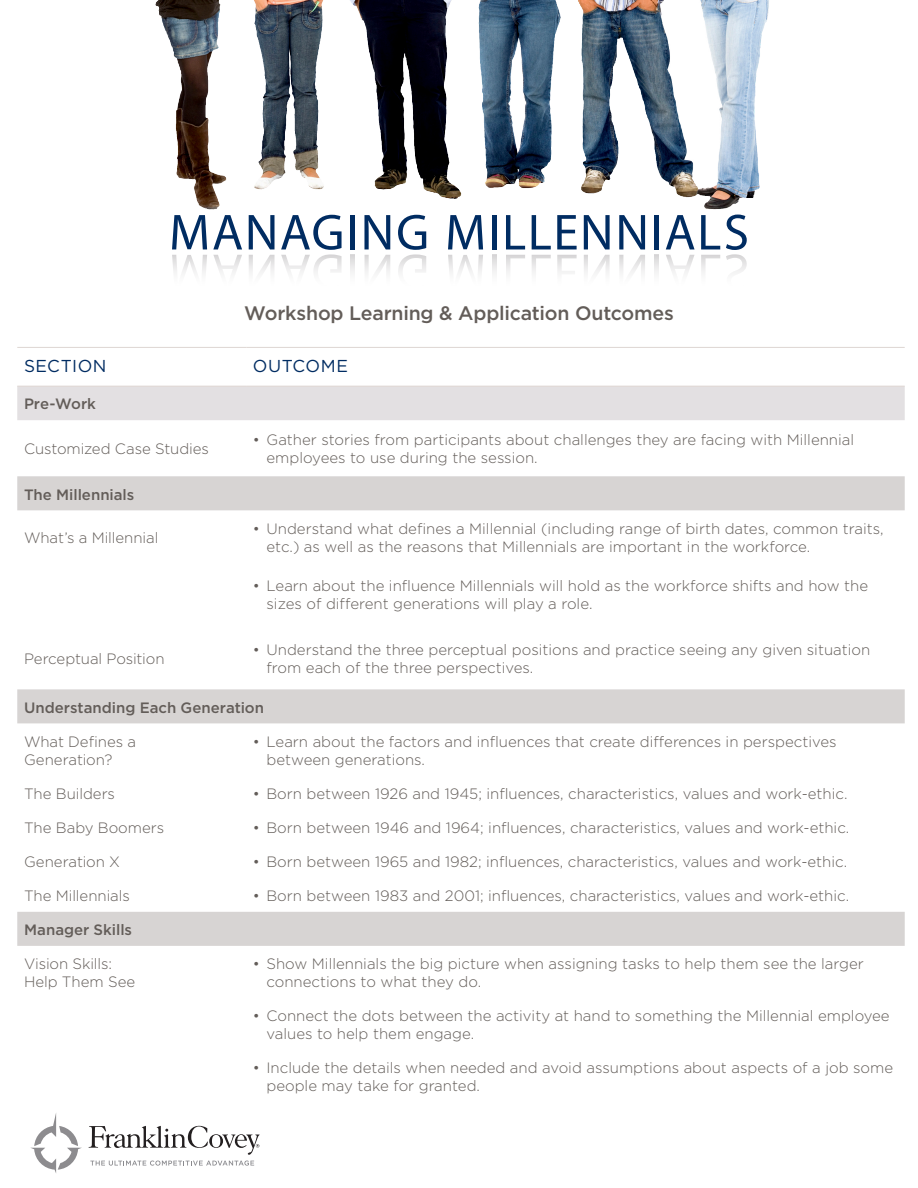
<style>
.page{position:relative;width:918px;height:1188px;background:#fff}
.page>*{position:absolute;margin:0;border:0;box-sizing:border-box;transform-origin:0 0}
.t1{font:51px "Myriad Pro";letter-spacing:.035em;color:#002c62}
.Body_Text_-_NEW{font:500 19.5px "Gotham HTF";letter-spacing:-.01em;color:#635d59}
._7H_-_Header{font:17.25px "Gotham HTF";letter-spacing:.03em;color:#002c62}
.Body_Text_-_NEW-2{font:300 15px/18px "Gotham HTF";color:#635d59}
.Body_Text_-_NEW-3{font:500 15px "Gotham HTF";color:#635d59}
.s1{color:#635f63}
</style>
<div class="page">
<img style="left:155px;top:0;width:614px;height:210px">
<svg style="left:90px;top:1161px;width:164px;height:5px"></svg>
<svg style="left:89px;top:1126px;width:171px;height:29px"></svg>
<svg style="left:30px;top:1113px;width:52px;height:60px"></svg>
<div style="left:17px;top:387px;width:888px;height:33px;background:#e3e0e2"></div>
<svg style="left:17px;top:476px;width:888px;height:470px"></svg>
<hr style="left:17px;top:386px;width:229px;height:1px;background:#ded6d2">
<hr style="left:246px;top:386px;width:659px;height:1px;background:#ded6d2">
<hr style="left:17px;top:347px;width:229px;height:1px;background:#ded6d2">
<hr style="left:246px;top:347px;width:659px;height:1px;background:#ded6d2">
<p class="t1" style="left:169px;top:201px;width:581px"><span class="s1">MANAGING</span> MILLENNIALS</p>
<p class="Body_Text_-_NEW" style="left:244px;top:302px;width:431px">Workshop Learning &amp; Application Outcomes</p>
<p class="_7H_-_Header" style="left:24px;top:356px;width:84px">SECTION</p>
<p class="_7H_-_Header" style="left:253px;top:356px;width:97px">OUTCOME</p>
<p class="Body_Text_-_NEW-3" style="left:24px;top:396px;width:73px">Pre-Work</p>
<p class="Body_Text_-_NEW-2" style="left:24px;top:440px;width:186px">Customized Case Studies</p>
<p class="Body_Text_-_NEW-2" style="left:266px;top:431px;width:589px;text-indent:-14px">• Gather stories from participants about challenges they are facing with Millennial employees to use during the session.</p>
<p class="Body_Text_-_NEW-3" style="left:24px;top:486px;width:112px">The Millennials</p>
<p class="Body_Text_-_NEW-2" style="left:24px;top:528px;width:136px">What’s a Millennial</p>
<p class="Body_Text_-_NEW-2" style="left:266px;top:519px;width:619px;text-indent:-14px">• Understand what defines a Millennial (including range of birth dates, common traits, etc.) as well as the reasons that Millennials are important in the workforce.</p>
<p class="Body_Text_-_NEW-2" style="left:266px;top:577px;width:603px;text-indent:-14px">• Learn about the influence Millennials will hold as the workforce shifts and how the sizes of different generations will play a role.</p>
<p class="Body_Text_-_NEW-2" style="left:24px;top:649px;width:142px">Perceptual Position</p>
<p class="Body_Text_-_NEW-2" style="left:266px;top:640px;width:605px;text-indent:-14px">• Understand the three perceptual positions and practice seeing any given situation from each of the three perspectives.</p>
<p class="Body_Text_-_NEW-3" style="left:24px;top:699px;width:242px">Understanding Each Generation</p>
<p class="Body_Text_-_NEW-2" style="left:24px;top:732px;width:114px">What Defines a<br>Generation?</p>
<p class="Body_Text_-_NEW-2" style="left:266px;top:732px;width:572px;text-indent:-14px">• Learn about the factors and influences that create differences in perspectives between generations.</p>
<p class="Body_Text_-_NEW-2" style="left:24px;top:784px;width:93px">The Builders</p>
<p class="Body_Text_-_NEW-2" style="left:253px;top:784px;width:596px">• Born between 1926 and 1945; influences, characteristics, values and work-ethic.</p>
<p class="Body_Text_-_NEW-2" style="left:24px;top:818px;width:142px">The Baby Boomers</p>
<p class="Body_Text_-_NEW-2" style="left:253px;top:818px;width:598px">• Born between 1946 and 1964; influences, characteristics, values and work-ethic.</p>
<p class="Body_Text_-_NEW-2" style="left:24px;top:852px;width:98px">Generation X</p>
<p class="Body_Text_-_NEW-2" style="left:253px;top:852px;width:596px">• Born between 1965 and 1982; influences, characteristics, values and work-ethic.</p>
<p class="Body_Text_-_NEW-2" style="left:24px;top:887px;width:107px">The Millennials</p>
<p class="Body_Text_-_NEW-2" style="left:253px;top:887px;width:598px">• Born between 1983 and 2001; influences, characteristics, values and work-ethic.</p>
<p class="Body_Text_-_NEW-3" style="left:24px;top:921px;width:110px">Manager Skills</p>
<p class="Body_Text_-_NEW-2" style="left:24px;top:955px;width:113px">Vision Skills:<br>Help Them See</p>
<p class="Body_Text_-_NEW-2" style="left:266px;top:955px;width:599px;text-indent:-14px">• Show Millennials the big picture when assigning tasks to help them see the larger connections to what they do.</p>
<p class="Body_Text_-_NEW-2" style="left:266px;top:1007px;width:625px;text-indent:-14px">• Connect the dots between the activity at hand to something the Millennial employee values to help them engage.</p>
<p class="Body_Text_-_NEW-2" style="left:266px;top:1059px;width:628px;text-indent:-14px">• Include the details when needed and avoid assumptions about aspects of a job some people may take for granted.</p>
</div>
